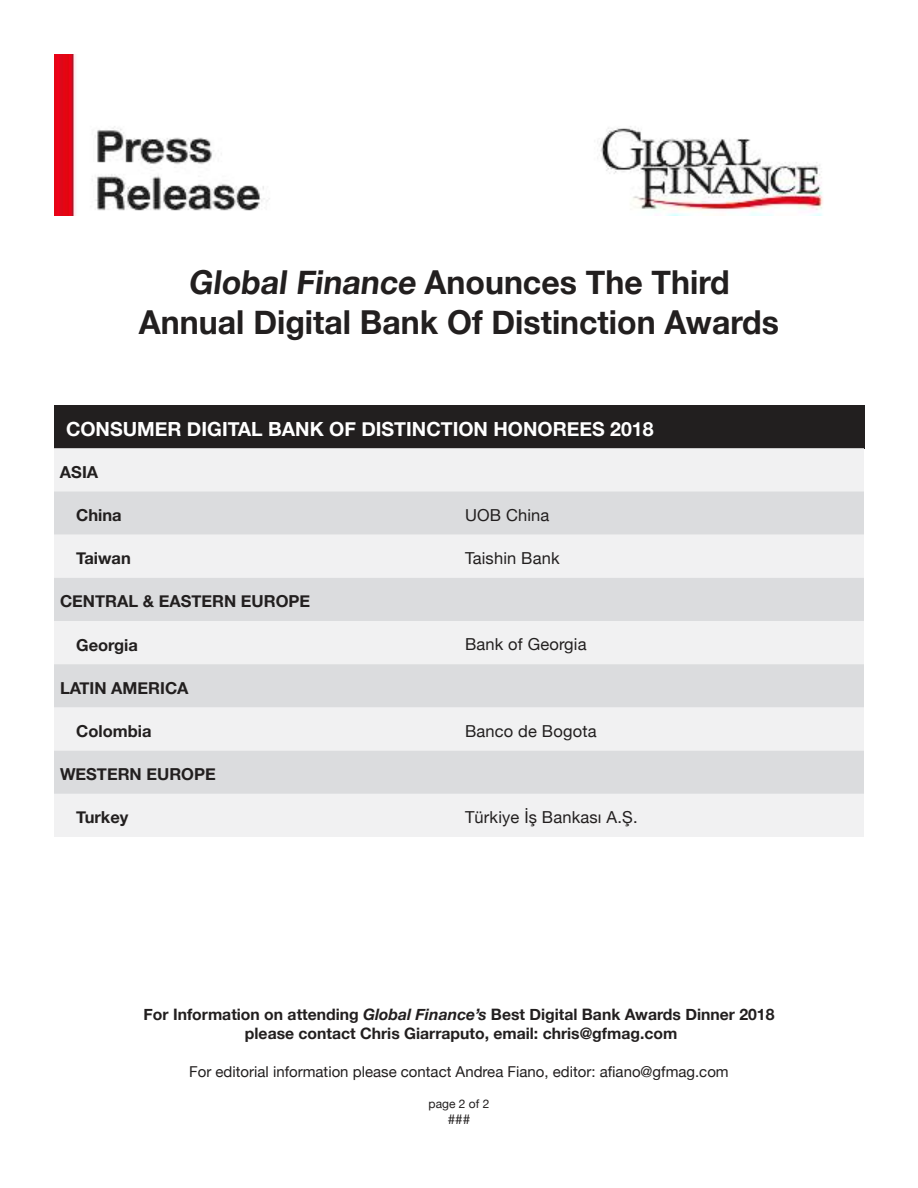
<style>
.page{position:relative;width:918px;height:1188px;background:#fff}
.page>*{position:absolute;margin:0;border:0;box-sizing:border-box;transform-origin:0 0}
.t1{font:700 33px/39.6px "Helvetica Neue";color:#221f1f;text-align:center}
.t2{font:700 19.5px "Helvetica Neue";color:#fff}
.t3{font:700 16.5px "Helvetica Neue";color:#221f1f}
.t4{font:16.5px "Helvetica Neue";letter-spacing:.01em;color:#221f1f}
.t5{font:700 15.75px/18.9px "Helvetica Neue";color:#221f1f;text-align:center}
.t6{font:15px "Helvetica Neue";color:#221f1f}
.t7{font:13.5px "Helvetica Neue";color:#221f1f}
.t8{font:12px "Helvetica Neue";color:#221f1f}
.s1{font-style:italic}
</style>
<div class="page">
<div style="left:54px;top:405px;width:810px;height:43px;background:#221f1f"></div>
<div style="left:54px;top:448px;width:810px;height:389px;background:#f1f1f2"></div>
<svg style="left:54px;top:491px;width:810px;height:303px;fill:#dbdcde"></svg>
<img style="left:54px;top:54px;width:769px;height:162px">
<h1 class="t1" style="left:139px;top:266px;width:642px">Global Finance Anounces The Third<br>Annual Digital Bank Of Distinction Awards</h1>
<p class="t2" style="left:66px;top:422px;width:589px">CONSUMER DIGITAL BANK OF DISTINCTION HONOREES 2018</p>
<p class="t3" style="left:60px;top:466px;width:40px">ASIA</p>
<p class="t3" style="left:76px;top:509px;width:47px">China</p>
<p class="t4" style="left:465px;top:509px;width:86px">UOB China</p>
<p class="t3" style="left:76px;top:552px;width:56px">Taiwan</p>
<p class="t4" style="left:465px;top:552px;width:96px">Taishin Bank</p>
<p class="t3" style="left:60px;top:595px;width:252px">CENTRAL &amp; EASTERN EUROPE</p>
<p class="t3" style="left:76px;top:639px;width:63px">Georgia</p>
<p class="t4" style="left:465px;top:638px;width:123px">Bank of Georgia</p>
<p class="t3" style="left:60px;top:682px;width:130px">LATIN AMERICA</p>
<p class="t3" style="left:76px;top:725px;width:77px">Colombia</p>
<p class="t4" style="left:465px;top:725px;width:133px">Banco de Bogota</p>
<p class="t3" style="left:60px;top:768px;width:157px">WESTERN EUROPE</p>
<p class="t3" style="left:76px;top:811px;width:54px">Turkey</p>
<p class="t4" style="left:465px;top:805px;width:174px">Türkiye İş Bankası A.Ş.</p>
<p class="t5" style="left:144px;top:1006px;width:632px">For Information on attending <span class="s1">Global Finance’s</span> Best Digital Bank Awards Dinner 2018 please contact Chris Giarraputo, email: chris@gfmag.com</p>
<p class="t6" style="left:189px;top:1061px;width:541px">For editorial information please contact Andrea Fiano, editor: a昀椀ano@gfmag.com</p>
<p class="t8" style="left:429px;top:1099px;width:62px">page 2 of 2</p>
<p class="t7" style="left:448px;top:1114px;width:24px">###</p>
</div>
